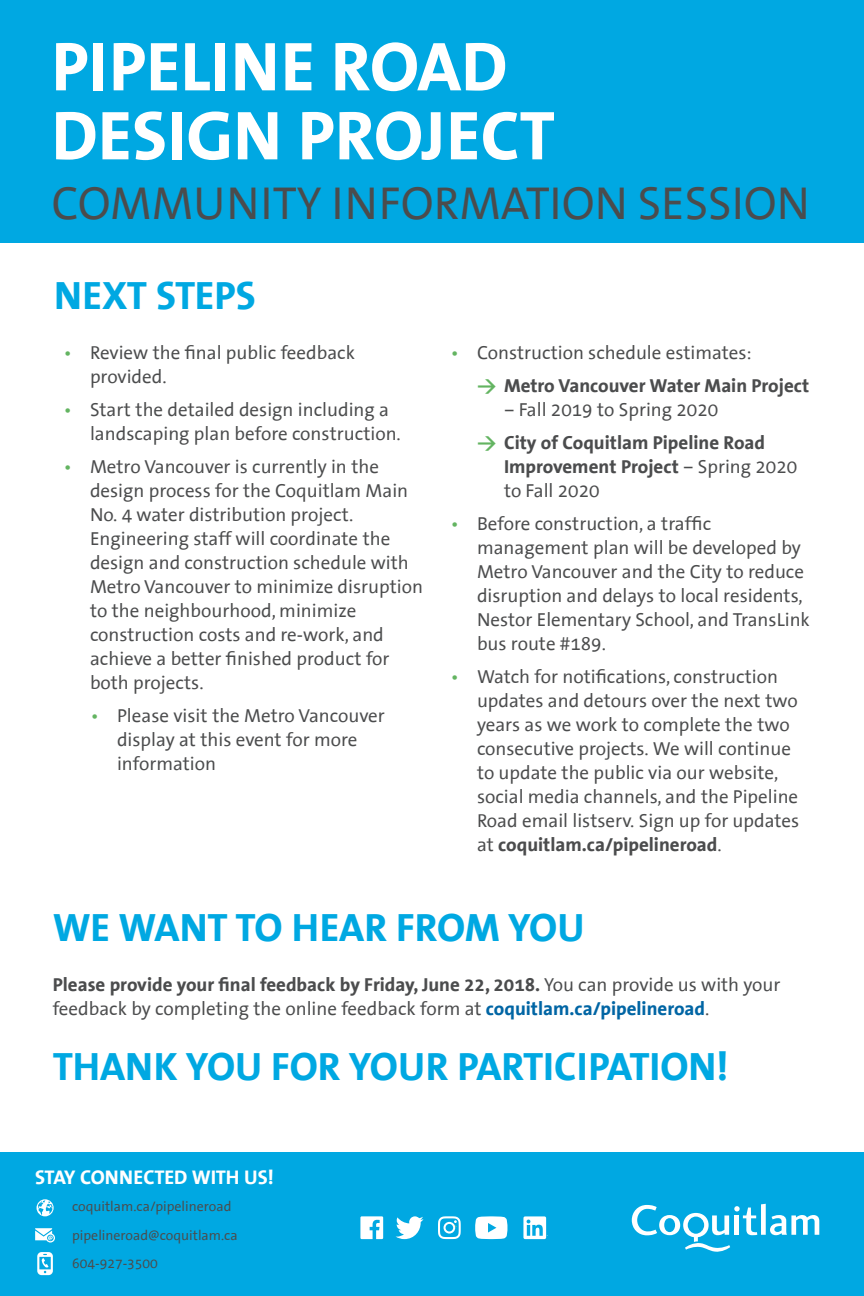
<style>
.page{position:relative;width:864px;height:1296px;background:#fff}
.page>*{position:absolute;margin:0;border:0;box-sizing:border-box;transform-origin:0 0}
.t1{font:700 69.85px/69px "The Sans Office";color:#fff}
.t2{font:46.75px "The Sans Office";color:#4b4c4d}
.t3{font:700 40px "The Sans Office";letter-spacing:-.005em;color:#00a8e2}
.t4{font:700 20px "The Sans Office";letter-spacing:-.005em;color:#fff}
.t5{font:19px/24px "The Sans Office";color:#4b4c4d}
.t6{font:700 19px/33px "The Sans Office";color:#4b4c4d}
.t7{font:13.9px/28.6px "The Sans Office";color:#4b4c4d}
.s1{color:#63b461}
.s2{font-family:"DIN Bold";color:#63b461}
.s3{font-weight:700}
.s4{font-weight:400}
.s5{font-family:"DIN Bold";font-weight:400;color:#63b461}
.s6{font-weight:700;color:#0065a4}
</style>
<div class="page">
<div style="left:0;top:0;width:864px;height:243px;background:#00a8e2"></div>
<div style="left:0;top:1152px;width:864px;height:144px;background:#00a8e2"></div>
<svg style="left:35px;top:1228px;width:20px;height:15px"></svg>
<svg style="left:37px;top:1199px;width:17px;height:17px"></svg>
<svg style="left:37px;top:1252px;width:16px;height:23px"></svg>
<svg style="left:632px;top:1204px;width:187px;height:48px"></svg>
<svg style="left:396px;top:1216px;width:28px;height:23px"></svg>
<svg style="left:360px;top:1216px;width:23px;height:23px"></svg>
<svg style="left:475px;top:1216px;width:32px;height:23px"></svg>
<svg style="left:438px;top:1216px;width:23px;height:23px"></svg>
<svg style="left:523px;top:1216px;width:25px;height:23px"></svg>
<h1 class="t1" style="left:52px;top:33px;width:505px">PIPELINE ROAD<br>DESIGN PROJECT</h1>
<h2 class="t2" style="left:52px;top:178px;width:760px">COMMUNITY INFORMATION SESSION</h2>
<h3 class="t3" style="left:54px;top:272px;width:203px">NEXT STEPS</h3>
<p class="t5" style="left:90px;top:341px;width:267px;text-indent:-27px"><span class="s1">•</span> Review the final public feedback provided.</p>
<p class="t5" style="left:90px;top:398px;width:312px;text-indent:-27px"><span class="s1">•</span> Start the detailed design including a landscaping plan before construction.</p>
<p class="t5" style="left:90px;top:455px;width:334px;text-indent:-27px"><span class="s1">•</span> Metro Vancouver is currently in the design process for the Coquitlam Main No. 4 water distribution project.<br>Engineering staff will coordinate the design and construction schedule with Metro Vancouver to minimize disruption to the neighbourhood, minimize construction costs and re-work, and achieve a better finished product for both projects.</p>
<p class="t5" style="left:117px;top:704px;width:269px;text-indent:-27px"><span class="s1">•</span> Please visit the Metro Vancouver display at this event for more information</p>
<p class="t5" style="left:477px;top:336px;width:334px;line-height:33px;text-indent:-27px"><span class="s1">•</span> Construction schedule estimates:<br><span class="s2">&gt;</span> <span class="s3">Metro Vancouver Water Main Project</span></p>
<p class="t6" style="left:477px;top:393px;width:290px;text-indent:27px"><span class="s4">– Fall 2019 to Spring 2020<br></span><span class="s5">&gt;</span> City of Coquitlam Pipeline Road</p>
<p class="t5" style="left:504px;top:455px;width:295px"><span class="s3">Improvement Project</span> – Spring 2020 to Fall 2020</p>
<p class="t5" style="left:477px;top:512px;width:334px;text-indent:-27px"><span class="s1">•</span> Before construction, a traffic management plan will be developed by Metro Vancouver and the City to reduce disruption and delays to local residents, Nestor Elementary School, and TransLink bus route #189.</p>
<p class="t5" style="left:477px;top:665px;width:324px;text-indent:-27px"><span class="s1">•</span> Watch for notifications, construction updates and detours over the next two years as we work to complete the two consecutive projects. We will continue to update the public via our website, social media channels, and the Pipeline Road email listserv. Sign up for updates at <span class="s3">coquitlam.ca/pipelineroad</span>.</p>
<h3 class="t3" style="left:53px;top:904px;width:533px">WE WANT TO HEAR FROM YOU</h3>
<p class="t5" style="left:53px;top:973px;width:729px"><span class="s3">Please provide your final feedback by Friday, June 22, 2018.</span> You can provide us with your feedback by completing the online feedback form at <span class="s6">coquitlam.ca/pipelineroad</span>.</p>
<h3 class="t3" style="left:53px;top:1044px;width:677px">THANK YOU FOR YOUR PARTICIPATION!</h3>
<p class="t4" style="left:35px;top:1166px;width:240px">STAY CONNECTED WITH US!</p>
<p class="t7" style="left:72px;top:1192px;width:167px">coquitlam.ca/pipelineroad pipelineroad@coquitlam.ca<br>604-927-3500</p>
</div>
